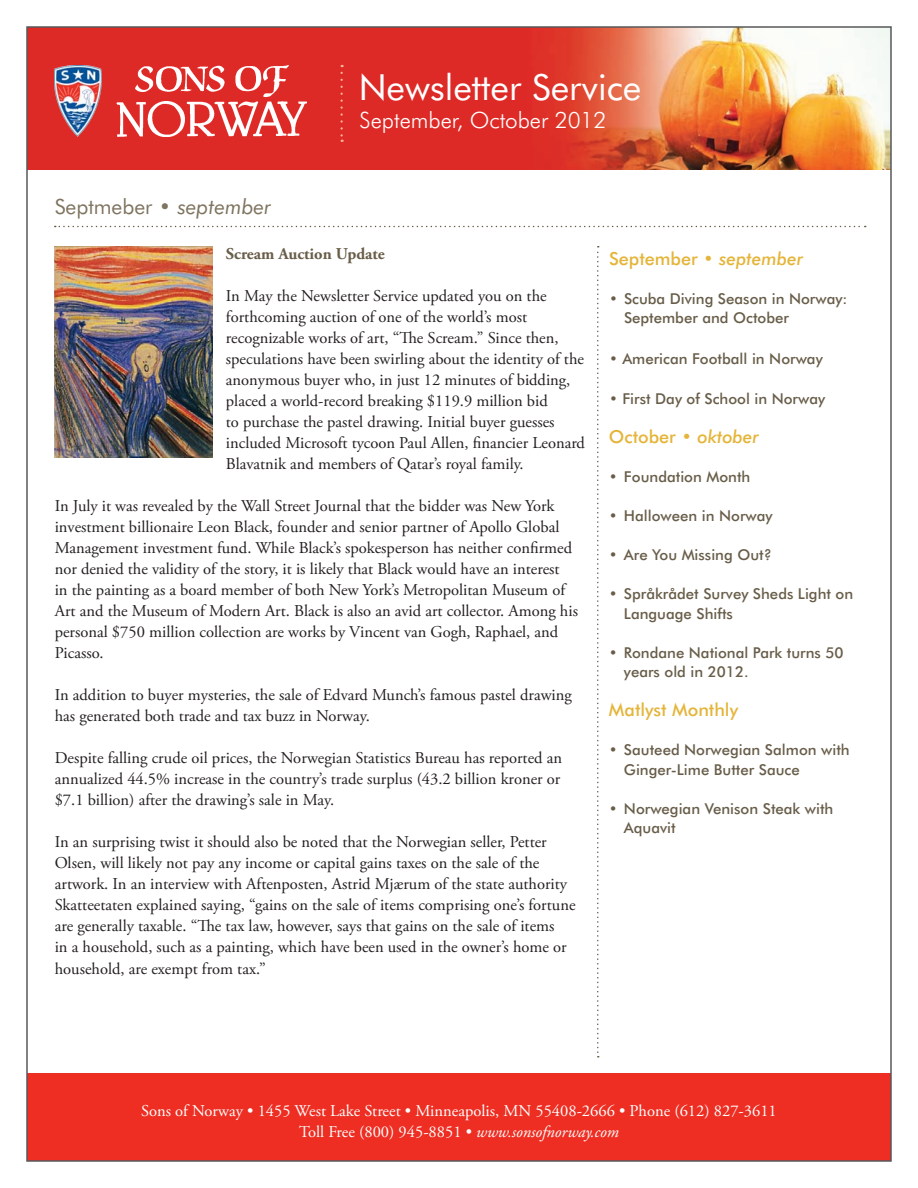
<style>
.page{position:relative;width:918px;height:1188px;background:#fff}
.page>*{position:absolute;margin:0;border:0;box-sizing:border-box;transform-origin:0 0}
.t1{font:36px "Futura BT";color:#fff}
.t2{font:300 22.5px "Futura BT";color:#fff}
.t3{font:21px "Futura BT";color:#7e745f}
.TOC_Titles{font:500 18px "Futura BT";color:#e5b53a}
.t4{font:16.5px/21px "Adobe Garamond Pro";color:#231f20}
.t5{font:16.5px/21px "Adobe Garamond Pro";color:#fff;text-align:center}
.Body_Copy{font:700 16.5px "Adobe Garamond Pro";color:#685d49}
.TOC_Titles-2{font:500 15px/19.5px "Futura BT";color:#685d49}
.s1{font-style:italic}
</style>
<div class="page">
<img style="left:29px;top:29px;width:860px;height:141px">
<div style="left:27px;top:1073px;width:864px;height:88px;background:#ee2e22"></div>
<img style="left:54px;top:111px;width:252px;height:25px">
<svg style="left:340px;top:111px;width:3px;height:31px"></svg>
<img style="left:29px;top:65px;width:860px;height:46px">
<svg style="left:55px;top:226px;width:811px;height:1px"></svg>
<svg style="left:597px;top:246px;width:2px;height:812px"></svg>
<img style="left:55px;top:246px;width:157px;height:212px">
<h1 class="t1" style="left:359px;top:65px;width:284px">Newsletter Service</h1>
<h2 class="t2" style="left:360px;top:107px;width:249px">September, October 2012</h2>
<p class="t3" style="left:55px;top:194px;width:218px">Septmeber • <span class="s1">september</span></p>
<p class="Body_Copy" style="left:226px;top:244px;width:160px">Scream Auction Update</p>
<p class="t4" style="left:226px;top:286px;width:361px">In May the Newsletter Service updated you on the forthcoming auction of one of the world’s most recognizable works of art, “The Scream.” Since then, speculations have been swirling about the identity of the anonymous buyer who, in just 12 minutes of bidding, placed a world-record breaking $119.9 million bid<br>to purchase the pastel drawing. Initial buyer guesses included Microsoft tycoon Paul Allen, financier Leonard Blavatnik and members of Qatar’s royal family.</p>
<p class="t4" style="left:55px;top:496px;width:525px">In July it was revealed by the Wall Street Journal that the bidder was New York investment billionaire Leon Black, founder and senior partner of Apollo Global Management investment fund. While Black’s spokesperson has neither confirmed nor denied the validity of the story, it is likely that Black would have an interest<br>in the painting as a board member of both New York’s Metropolitan Museum of Art and the Museum of Modern Art. Black is also an avid art collector. Among his personal $750 million collection are works by Vincent van Gogh, Raphael, and Picasso.</p>
<p class="t4" style="left:55px;top:685px;width:519px">In addition to buyer mysteries, the sale of Edvard Munch’s famous pastel drawing has generated both trade and tax buzz in Norway.</p>
<p class="t4" style="left:55px;top:748px;width:509px;text-align:justify">Despite falling crude oil prices, the Norwegian Statistics Bureau has reported an annualized 44.5% increase in the country’s trade surplus (43.2 billion kroner or $7.1 billion) after the drawing’s sale in May.</p>
<p class="t4" style="left:55px;top:832px;width:522px">In an surprising twist it should also be noted that the Norwegian seller, Petter Olsen, will likely not pay any income or capital gains taxes on the sale of the artwork. In an interview with Aftenposten, Astrid Mjærum of the state authority Skatteetaten explained saying, “gains on the sale of items comprising one’s fortune are generally taxable. “The tax law, however, says that gains on the sale of items<br>in a household, such as a painting, which have been used in the owner’s home or household, are exempt from tax.”</p>
<p class="TOC_Titles" style="left:609px;top:248px;width:196px">September • <span class="s1">september</span></p>
<p class="TOC_Titles-2" style="left:624px;top:289px;width:225px;text-indent:-15px">• Scuba Diving Season in Norway:<br>September and October</p>
<p class="TOC_Titles-2" style="left:609px;top:349px;width:215px">• American Football in Norway</p>
<p class="TOC_Titles-2" style="left:609px;top:389px;width:218px">• First Day of School in Norway</p>
<p class="TOC_Titles" style="left:609px;top:426px;width:152px">October • <span class="s1">oktober</span></p>
<p class="TOC_Titles-2" style="left:609px;top:467px;width:143px">• Foundation Month</p>
<p class="TOC_Titles-2" style="left:609px;top:506px;width:165px">• Halloween in Norway</p>
<p class="TOC_Titles-2" style="left:609px;top:545px;width:164px">• Are You Missing Out?</p>
<p class="TOC_Titles-2" style="left:624px;top:584px;width:231px;text-indent:-15px">• Språkrådet Survey Sheds Light on<br>Language Shifts</p>
<p class="TOC_Titles-2" style="left:624px;top:643px;width:221px;text-indent:-15px">• Rondane National Park turns 50 years old in 2012.</p>
<p class="TOC_Titles" style="left:609px;top:699px;width:131px">Matlyst Monthly</p>
<p class="TOC_Titles-2" style="left:624px;top:740px;width:227px;text-indent:-15px">• Sauteed Norwegian Salmon with<br>Ginger-Lime Butter Sauce</p>
<p class="TOC_Titles-2" style="left:624px;top:799px;width:211px;text-indent:-15px">• Norwegian Venison Steak with<br>Aquavit</p>
<p class="t5" style="left:141px;top:1101px;width:637px">Sons of Norway • 1455 West Lake Street • Minneapolis, MN 55408-2666 • Phone (612) 827-3611<br>Toll Free (800) 945-8851 • <span class="s1">www.sonsofnorway.com</span></p>
</div>
